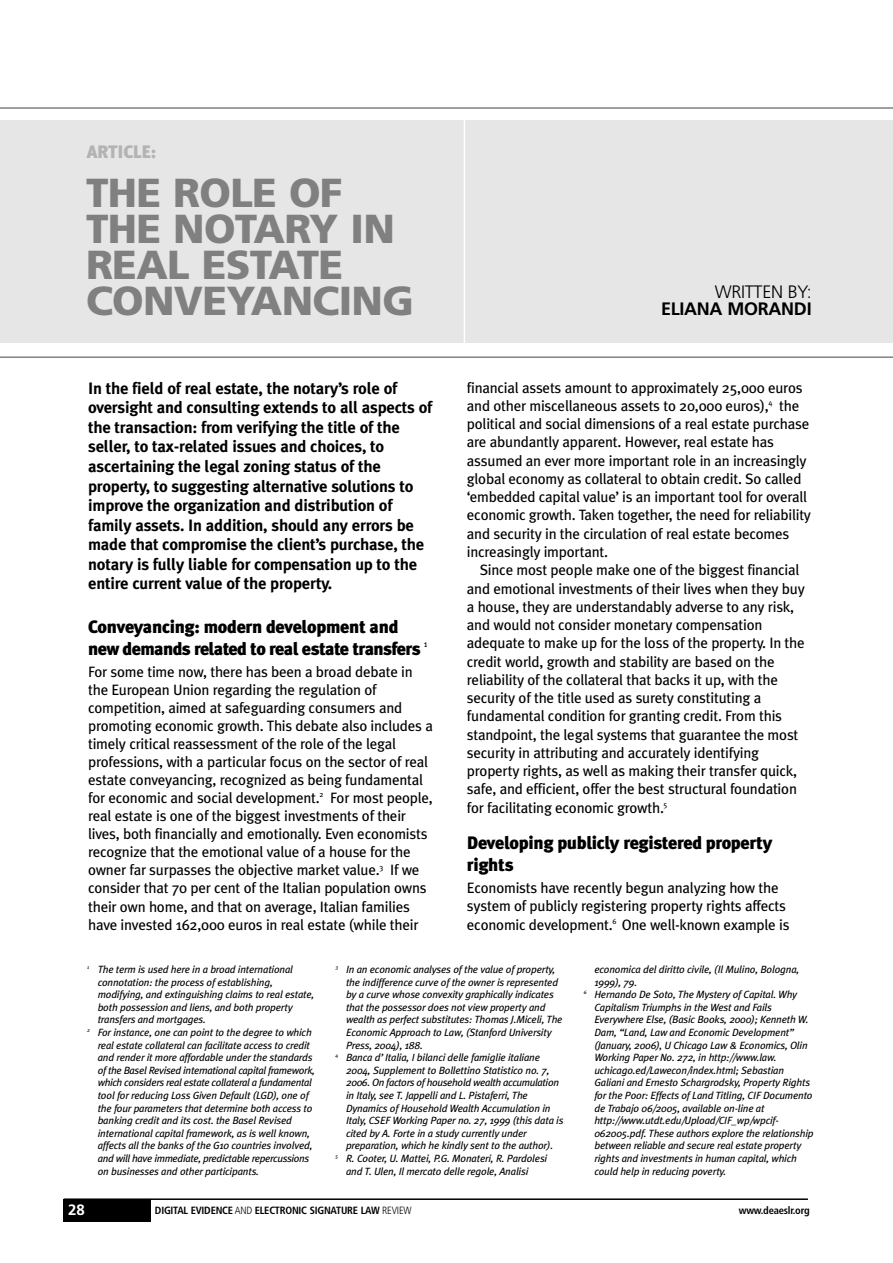
<style>
.page{position:relative;width:893px;height:1263px;background:#fff}
.page>*{position:absolute;margin:0;border:0;box-sizing:border-box;transform-origin:0 0}
.t1{font:900 40.5px/36px "Frutiger";letter-spacing:-.02em;color:#808080}
.t2{font:900 18px/21.6px "Meta Plus";letter-spacing:-.035em;color:#000}
.t3{font:900 18px/21.9px "Meta Plus";letter-spacing:-.015em;color:#000}
.t4{font:700 18px "Frutiger";letter-spacing:-.015em;color:#000}
.t5{font:300 18px "Frutiger";letter-spacing:-.015em;color:#000}
.t6{font:900 18px "Meta Plus";letter-spacing:-.015em;color:#b3b3b3}
.t7{font:700 16.5px/19.5px "Meta Plus";letter-spacing:-.01em;color:#000}
.t8{font:15px/18.3px "Meta Plus";letter-spacing:-.015em;color:#000}
.t9{font:700 15px "Frutiger";color:#fff}
.t10{font:italic 10.5px "Meta Plus";letter-spacing:-.015em;color:#000}
.t11{font:700 condensed 10.5px "Frutiger";letter-spacing:-.02em;color:#000}
.s1{font-weight:300}
</style>
<div class="page">
<div style="left:64px;top:1199px;width:87px;height:22px;background:#000"></div>
<hr style="left:64px;top:1198px;width:744px;height:2px;background:#000">
<div style="left:0;top:120px;width:893px;height:223px;background:#e6e6e6"></div>
<hr style="left:464px;top:95px;width:1px;height:258px;background:#fff">
<hr style="left:0;top:107px;width:893px;height:2px;background:#808080">
<hr style="left:0;top:356px;width:893px;height:2px;background:#808080">
<h2 class="t6" style="left:87px;top:141px;width:71px">ARTICLE:</h2>
<h1 class="t1" style="left:86px;top:178px;width:329px">THE ROLE OF<br>THE NOTARY IN<br>REAL ESTATE<br>CONVEYANCING</h1>
<p class="t7" style="left:88px;top:378px;width:346px">In the field of real estate, the notary’s role of oversight and consulting extends to all aspects of the transaction: from verifying the title of the seller, to tax-related issues and choices, to ascertaining the legal zoning status of the property, to suggesting alternative solutions to improve the organization and distribution of family assets. In addition, should any errors be made that compromise the client’s purchase, the notary is fully liable for compensation up to the entire current value of the property.</p>
<h2 class="t2" style="left:88px;top:616px;width:341px">Conveyancing: modern development and new demands related to real estate transfers <sup>1</sup></h2>
<p class="t8" style="left:88px;top:663px;width:346px">For some time now, there has been a broad debate in the European Union regarding the regulation of competition, aimed at safeguarding consumers and promoting economic growth. This debate also includes a timely critical reassessment of the role of the legal professions, with a particular focus on the sector of real estate conveyancing, recognized as being fundamental for economic and social development.<sup>2</sup> For most people, real estate is one of the biggest investments of their lives, both financially and emotionally. Even economists recognize that the emotional value of a house for the owner far surpasses the objective market value.<sup>3</sup> If we consider that 70 per cent of the Italian population owns their own home, and that on average, Italian families have invested 162,000 euros in real estate (while their</p>
<h2 class="t5" style="left:715px;top:285px;width:98px">WRITTEN BY:</h2>
<h2 class="t4" style="left:661px;top:301px;width:152px">ELIANA MORANDI</h2>
<p class="t8" style="left:467px;top:378px;width:346px">financial assets amount to approximately 25,000 euros and other miscellaneous assets to 20,000 euros),<sup>4</sup> the political and social dimensions of a real estate purchase are abundantly apparent. However, real estate has assumed an ever more important role in an increasingly global economy as collateral to obtain credit. So called ‘embedded capital value’ is an important tool for overall economic growth. Taken together, the need for reliability and security in the circulation of real estate becomes increasingly important.</p>
<p class="t8" style="left:467px;top:561px;width:339px;text-indent:13px">Since most people make one of the biggest financial and emotional investments of their lives when they buy a house, they are understandably adverse to any risk, and would not consider monetary compensation adequate to make up for the loss of the property. In the credit world, growth and stability are based on the reliability of the collateral that backs it up, with the security of the title used as surety constituting a fundamental condition for granting credit. From this standpoint, the legal systems that guarantee the most security in attributing and accurately identifying property rights, as well as making their transfer quick, safe, and efficient, offer the best structural foundation for facilitating economic growth.<sup>5</sup></p>
<h2 class="t3" style="left:467px;top:831px;width:307px">Developing publicly registered property rights</h2>
<h3 class="t8" style="left:467px;top:879px;width:324px">Economists have recently begun analyzing how the system of publicly registering property rights affects economic development.<sup>6</sup> One well-known example is</h3>
<p class="t10" style="left:87px;top:963px;width:207px"><sup>1</sup> The term is used here in a broad international</p>
<p class="t10" style="left:98px;top:976px;width:177px">connotation: the process of establishing,</p>
<p class="t10" style="left:98px;top:988px;width:218px">modifying, and extinguishing claims to real estate,</p>
<p class="t10" style="left:98px;top:1001px;width:196px">both possession and liens, and both property</p>
<p class="t10" style="left:98px;top:1014px;width:110px">transfers and mortgages.</p>
<p class="t10" style="left:87px;top:1026px;width:226px"><sup>2</sup> For instance, one can point to the degree to which</p>
<p class="t10" style="left:98px;top:1039px;width:214px">real estate collateral can facilitate access to credit</p>
<p class="t10" style="left:98px;top:1051px;width:216px">and render it more affordable under the standards</p>
<p class="t10" style="left:98px;top:1064px;width:219px">of the Basel Revised international capital framework,</p>
<p class="t10" style="left:98px;top:1077px;width:216px">which considers real estate collateral a fundamental</p>
<p class="t10" style="left:98px;top:1089px;width:213px">tool for reducing Loss Given Default (LGD), one of</p>
<p class="t10" style="left:98px;top:1102px;width:216px">the four parameters that determine both access to</p>
<p class="t10" style="left:98px;top:1114px;width:196px">banking credit and its cost. the Basel Revised</p>
<p class="t10" style="left:98px;top:1127px;width:214px">international capital framework, as is well known,</p>
<p class="t10" style="left:98px;top:1140px;width:216px">affects all the banks of the G10 countries involved,</p>
<p class="t10" style="left:98px;top:1152px;width:213px">and will have immediate, predictable repercussions</p>
<p class="t10" style="left:98px;top:1165px;width:163px">on businesses and other participants.</p>
<p class="t10" style="left:335px;top:963px;width:221px"><sup>3</sup> In an economic analyses of the value of property,</p>
<p class="t10" style="left:346px;top:976px;width:214px">the indifference curve of the owner is represented</p>
<p class="t10" style="left:346px;top:988px;width:209px">by a curve whose convexity graphically indicates</p>
<p class="t10" style="left:346px;top:1001px;width:201px">that the possessor does not view property and</p>
<p class="t10" style="left:346px;top:1014px;width:218px">wealth as perfect substitutes: Thomas J.Miceli, The</p>
<p class="t10" style="left:346px;top:1026px;width:207px">Economic Approach to Law, (Stanford University</p>
<p class="t10" style="left:346px;top:1039px;width:78px">Press, 2004), 188.</p>
<p class="t10" style="left:335px;top:1051px;width:206px"><sup>4</sup> Banca d’Italia, I bilanci delle famiglie italiane</p>
<p class="t10" style="left:346px;top:1064px;width:205px">2004, Supplement to Bollettino Statistico no. 7,</p>
<p class="t10" style="left:346px;top:1077px;width:214px">2006. On factors of household wealth accumulation</p>
<p class="t10" style="left:346px;top:1089px;width:183px">in Italy, see T. Jappelli and L. Pistaferri, The</p>
<p class="t10" style="left:346px;top:1102px;width:206px">Dynamics of Household Wealth Accumulation in</p>
<p class="t10" style="left:346px;top:1114px;width:219px">Italy, CSEF Working Paper no. 27, 1999 (this data is</p>
<p class="t10" style="left:346px;top:1127px;width:182px">cited by A. Forte in a study currently under</p>
<p class="t10" style="left:346px;top:1140px;width:209px">preparation, which he kindly sent to the author).</p>
<p class="t10" style="left:335px;top:1152px;width:213px"><sup>5</sup> R. Cooter, U. Mattei, P.G. Monateri, R. Pardolesi</p>
<p class="t10" style="left:346px;top:1165px;width:184px">and T. Ulen, Il mercato delle regole, Analisi</p>
<p class="t10" style="left:594px;top:963px;width:206px">economica del diritto civile, (Il Mulino, Bologna,</p>
<p class="t10" style="left:594px;top:976px;width:44px">1999), 79.</p>
<p class="t10" style="left:584px;top:988px;width:215px"><sup>6</sup> Hernando De Soto, The Mystery of Capital. Why</p>
<p class="t10" style="left:594px;top:1001px;width:179px">Capitalism Triumphs in the West and Fails</p>
<p class="t10" style="left:594px;top:1014px;width:216px">Everywhere Else, (Basic Books, 2000); Kenneth W.</p>
<p class="t10" style="left:594px;top:1026px;width:201px">Dam, “Land, Law and Economic Development”</p>
<p class="t10" style="left:594px;top:1039px;width:215px">(January, 2006), U Chicago Law &amp; Economics, Olin</p>
<p class="t10" style="left:594px;top:1051px;width:184px">Working Paper No. 272, in http://www.law.</p>
<p class="t10" style="left:594px;top:1064px;width:191px">uchicago.ed/Lawecon/index.html; Sebastian</p>
<p class="t10" style="left:594px;top:1077px;width:217px">Galiani and Ernesto Schargrodsky, Property Rights</p>
<p class="t10" style="left:594px;top:1089px;width:220px">for the Poor: Effects of Land Titling, CIF Documento</p>
<p class="t10" style="left:594px;top:1102px;width:172px">de Trabajo 06/2005, available on-line at</p>
<p class="t10" style="left:594px;top:1114px;width:186px">http://www.utdt.edu/Upload/CIF_wp/wpcif-</p>
<p class="t10" style="left:594px;top:1127px;width:221px">062005.pdf. These authors explore the relationship</p>
<p class="t10" style="left:594px;top:1140px;width:208px">between reliable and secure real estate property</p>
<p class="t10" style="left:594px;top:1152px;width:204px">rights and investments in human capital, which</p>
<p class="t10" style="left:594px;top:1165px;width:133px">could help in reducing poverty.</p>
<h3 class="t9" style="left:68px;top:1203px;width:18px">28</h3>
<p class="t11" style="left:155px;top:1206px;width:258px">DIGITAL EVIDENCE <span class="s1">AND</span> ELECTRONIC SIGNATURE LAW <span class="s1">REVIEW</span></p>
<p class="t11" style="left:739px;top:1206px;width:72px">www.deaeslr.org</p>
</div>
